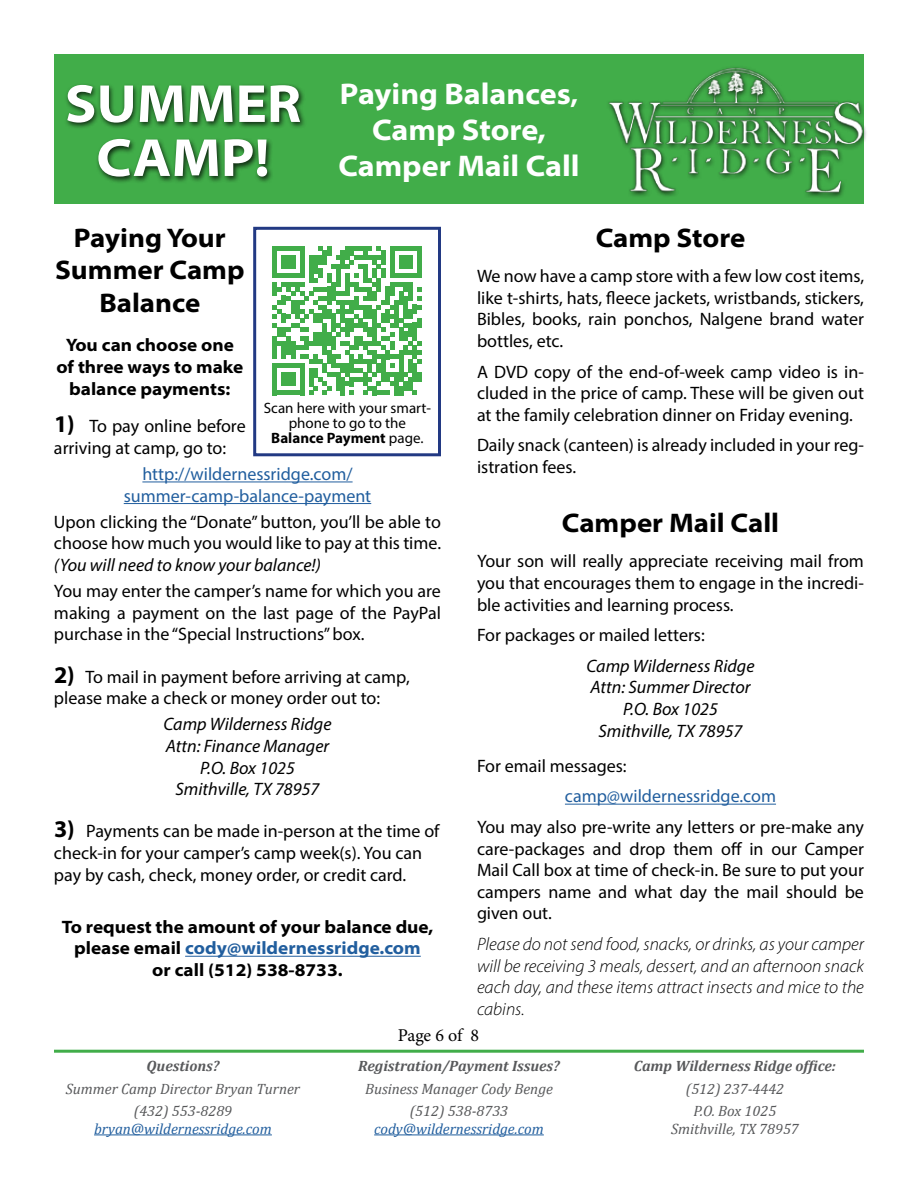
<style>
.page{position:relative;width:918px;height:1188px;background:#fff}
.page>*{position:absolute;margin:0;border:0;box-sizing:border-box;transform-origin:0 0}
.t1{font:700 semi-expanded 54px/54px "Myriad Pro";color:#fff;text-align:center}
.t2{font:700 semi-expanded 30px/36px "Myriad Pro";color:#fff;text-align:center}
.t3{font:700 semi-expanded 27px/32.4px "Myriad Pro";color:#000;text-align:center}
.t4{font:18px/21.6px "Myriad Pro";color:#000}
.t5{font:italic 18px/21.6px "Myriad Pro";color:#000;text-align:center}
.t6{font:italic 300 18px/21.6px "Myriad Pro";color:#000;text-align:justify}
.t7{font:700 semi-expanded 18px/21.6px "Myriad Pro";color:#000;text-align:center}
.t8{font:18px/21.6px "Myriad Pro";color:#215e9e;text-align:center}
.t9{font:18px "Minion Pro";letter-spacing:-.01em;color:#000}
.t10{font:italic 15px/22.5px "Cambria";color:#58595b;text-align:center}
.t11{font:italic 700 15px "Cambria";color:#58595b}
.t12{font:15px/15px "Myriad Pro";color:#000;text-align:center}
.t13{font:italic 15px "Cambria";color:#215e9e}
.s1{font-size:27px}
.s2{font-weight:700;font-size:24px}
.s3{color:#215e9e}
.s4{font-weight:700}
</style>
<div class="page">
<hr style="left:94px;top:1134px;width:178px;height:1px;background:#215e9e">
<hr style="left:374px;top:1134px;width:170px;height:1px;background:#215e9e">
<hr style="left:54px;top:1050px;width:810px;height:3px;background:#41ad49">
<div style="left:54px;top:54px;width:810px;height:149px;background:#41ad49"></div>
<div style="left:606px;top:66px;width:262px;height:133px;background:#000;opacity:.75"></div>
<img style="left:606px;top:66px;width:258px;height:127px">
<div style="left:64px;top:83px;width:242px;height:101px;background:#000;opacity:.75"></div>
<hr style="left:142px;top:481px;width:211px;height:1px;background:#215e9e">
<hr style="left:124px;top:503px;width:247px;height:1px;background:#215e9e">
<hr style="left:185px;top:956px;width:236px;height:1px;background:#215e9e">
<hr style="left:565px;top:804px;width:211px;height:1px;background:#215e9e">
<svg style="left:273px;top:246px;width:148px;height:149px"></svg>
<div style="left:253px;top:227px;width:188px;height:229px;border:3px solid #223983"></div>
<h1 class="t1" style="left:65px;top:75px;width:238px">SUMMER<br>CAMP!</h1>
<h2 class="t2" style="left:338px;top:75px;width:243px">Paying Balances<span class="s1">,<br></span>Camp Store,<br>Camper Mail Call</h2>
<h3 class="t3" style="left:55px;top:221px;width:191px">Paying Your<br>Summer Camp<br>Balance</h3>
<p class="t7" style="left:56px;top:334px;width:188px">You can choose one of three ways to make balance payments:</p>
<p class="t4" style="left:54px;top:415px;width:193px"><span class="s2">1)</span> To pay online before arriving at camp, go to:</p>
<p class="t8" style="left:124px;top:463px;width:249px">http://wildernessridge.com/ summer-camp-balance-payment</p>
<p class="t4" style="left:54px;top:511px;width:389px">Upon clicking the “Donate” button, you’ll be able to choose how much you would like to pay at this time.</p>
<p class="t5" style="left:54px;top:554px;width:268px">(You will need to know your balance!)</p>
<p class="t4" style="left:54px;top:580px;width:389px;text-align:justify">You may enter the camper’s name for which you are making a payment on the last page of the PayPal purchase in the “Special Instructions” box.</p>
<p class="t4" style="left:54px;top:666px;width:357px"><span class="s2">2)</span> To mail in payment before arriving at camp, please make a check or money order out to:</p>
<p class="t5" style="left:163px;top:713px;width:170px">Camp Wilderness Ridge<br>Attn: Finance Manager<br>P.O. Box 1025<br>Smithville, TX 78957</p>
<p class="t4" style="left:54px;top:820px;width:387px"><span class="s2">3)</span> Payments can be made in-person at the time of check-in for your camper’s camp week(s). You can pay by cash, check, money order, or credit card.</p>
<p class="t7" style="left:62px;top:915px;width:373px">To request the amount of your balance due, please email <span class="s3">cody@wildernessridge.com<br></span>or call (512) 538-8733.</p>
<p class="t12" style="left:264px;top:400px;width:169px">Scan here with your smart&shy;phone to go to the<br><span class="s4">Balance Payment</span> page.</p>
<h3 class="t3" style="left:596px;top:221px;width:151px">Camp Store</h3>
<p class="t4" style="left:477px;top:265px;width:389px;text-align:justify">We now have a camp store with a few low cost items, like t-shirts, hats, fleece jackets, wristbands, stickers, Bibles, books, rain ponchos, Nalgene brand water bottles, etc.</p>
<p class="t4" style="left:477px;top:360px;width:389px;text-align:justify">A DVD copy of the end-of-week camp video is in&shy;cluded in the price of camp. These will be given out at the family celebration dinner on Friday evening.</p>
<p class="t4" style="left:477px;top:434px;width:388px">Daily snack (canteen) is already included in your reg&shy;istration fees.</p>
<h3 class="t3" style="left:562px;top:506px;width:219px">Camper Mail Call</h3>
<p class="t4" style="left:477px;top:550px;width:389px;text-align:justify">Your son will really appreciate receiving mail from you that encourages them to engage in the incredi&shy;ble activities and learning process.</p>
<p class="t4" style="left:477px;top:624px;width:229px">For packages or mailed letters:</p>
<p class="t5" style="left:586px;top:655px;width:170px">Camp Wilderness Ridge<br>Attn: Summer Director<br>P.O. Box 1025<br>Smithville, TX 78957</p>
<p class="t4" style="left:477px;top:755px;width:151px">For email messages:</p>
<p class="t8" style="left:565px;top:785px;width:213px">camp@wildernessridge.com</p>
<p class="t4" style="left:477px;top:816px;width:389px;text-align:justify">You may also pre-write any letters or pre-make any care-packages and drop them off in our Camper Mail Call box at time of check-in. Be sure to put your campers name and what day the mail should be given out.</p>
<p class="t6" style="left:477px;top:933px;width:389px">Please do not send food, snacks, or drinks, as your camper will be receiving 3 meals, dessert, and an afternoon snack each day, and these items attract insects and mice to the cabins.</p>
<p class="t11" style="left:146px;top:1055px;width:74px">Questions?</p>
<p class="t10" style="left:66px;top:1076px;width:236px">Summer Camp Director Bryan Turner (432) 553-8289</p>
<p class="t13" style="left:94px;top:1118px;width:179px">bryan@wildernessridge.com</p>
<p class="t9" style="left:398px;top:1023px;width:83px">Page 6 of 8</p>
<p class="t11" style="left:358px;top:1055px;width:203px">Registration/Payment Issues?</p>
<p class="t10" style="left:365px;top:1076px;width:189px">Business Manager Cody Benge (512) 538-8733</p>
<p class="t13" style="left:374px;top:1118px;width:171px">cody@wildernessridge.com</p>
<p class="t11" style="left:634px;top:1055px;width:204px">Camp Wilderness Ridge office:</p>
<p class="t10" style="left:686px;top:1076px;width:100px">(512) 237-4442<br>P.O. Box 1025</p>
<p class="t10" style="left:671px;top:1117px;width:129px">Smithville, TX 78957</p>
</div>
